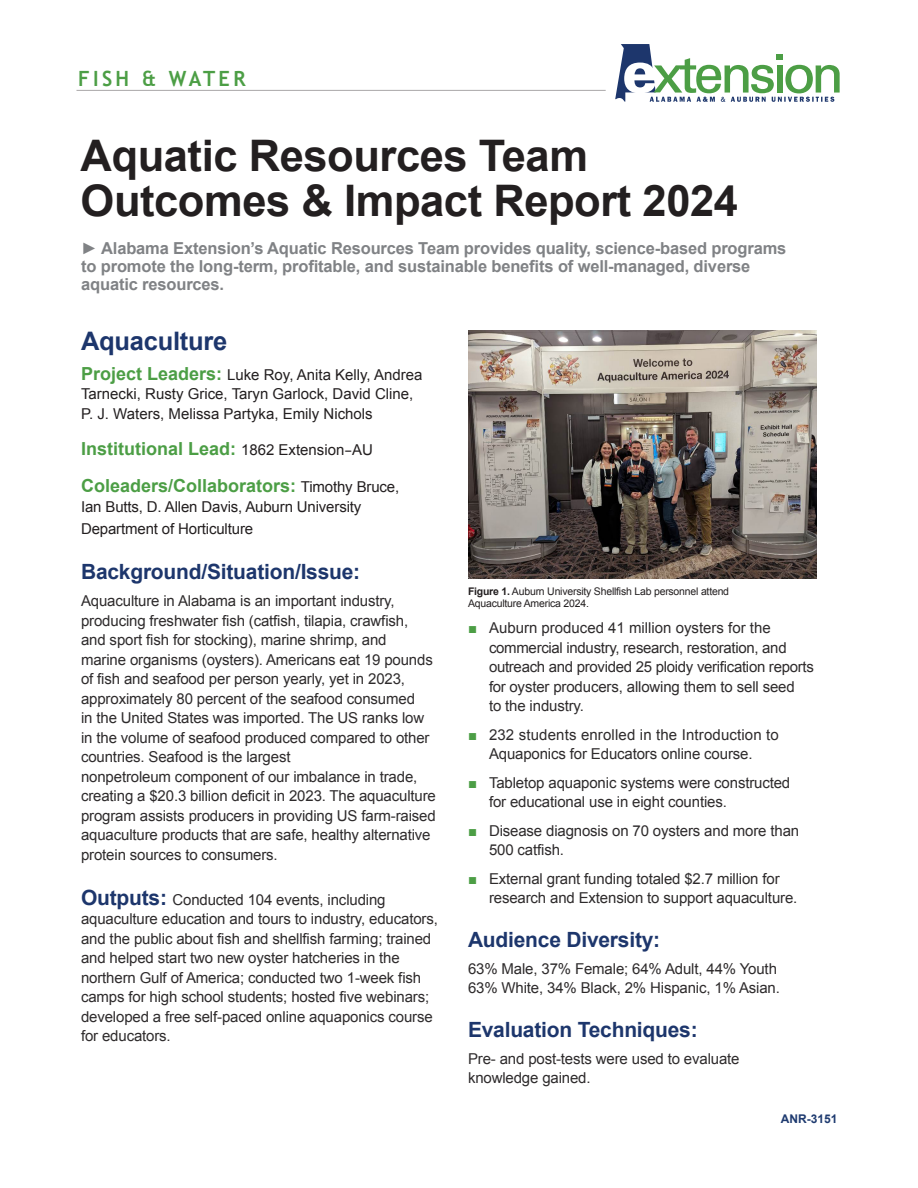
<style>
.page{position:relative;width:918px;height:1188px;background:#fff}
.page>*{position:absolute;margin:0;border:0;box-sizing:border-box;transform-origin:0 0}
.t1{font:700 43.5px/45px "Arial";letter-spacing:-.01em;color:#231f20}
.t2{font:700 25.5px "Arial";letter-spacing:-.01em;color:#1d366c}
.t3{font:700 21px "Arial";letter-spacing:-.01em;color:#1d366c}
.t4{font:700 21px "Trebuchet MS";letter-spacing:.17em;color:#4c9e45;scale:.95 1}
.t5{font:700 18px/37.5px "Arial";color:#4c9e45}
.t6{font:700 16.5px/18px "Arial";letter-spacing:-.01em;color:#808285}
.t7{font:15px/19.5px "Arial";letter-spacing:-.01em;color:#2e2b2c}
.t8{font:15px/19.5px "Arial";color:#231f20}
.t9{font:15px/19.5px "Arial";letter-spacing:.01em;color:#2e2b2c;text-align:center}
.t10{font:700 12px "Arial";color:#1f3b70}
.t11{font:10.5px/12px "Arial";letter-spacing:-.02em;color:#231f20}
.s1{font-weight:700;font-size:18px;color:#4c9e45}
.s2{font-weight:400;font-size:15px;color:#231f20}
.s3{font-family:"Acumin Variable Concept";font-weight:400;font-size:15px;color:#231f20}
.s4{font-weight:700;font-size:21px;color:#1d366c}
.s5{font-weight:700}
.s6{color:#4c9e45}
</style>
<div class="page">
<svg style="left:615px;top:44px;width:225px;height:58px"></svg>
<hr style="left:76px;top:90px;width:530px;height:1px;background:#231f20">
<img style="left:468px;top:331px;width:349px;height:248px">
<h3 class="t4" style="left:78px;top:65px;width:178px">FISH &amp; WATER</h3>
<h1 class="t1" style="left:81px;top:135px;width:659px">Aquatic Resources Team<br>Outcomes &amp; Impact Report 2024</h1>
<p class="t6" style="left:81px;top:240px;width:707px">► Alabama Extension’s Aquatic Resources Team provides quality, science-based programs to promote the long-term, profitable, and sustainable benefits of well-managed, diverse aquatic resources.</p>
<h2 class="t2" style="left:81px;top:324px;width:148px">Aquaculture</h2>
<p class="t8" style="left:81px;top:365px;width:343px"><span class="s1">Project Leaders:</span> Luke Roy, Anita Kelly, Andrea<br>Tarnecki, Rusty Grice, Taryn Garlock, David Cline,<br>P. J. Waters, Melissa Partyka, Emily Nichols</p>
<p class="t5" style="left:81px;top:430px;width:320px">Institutional Lead: <span class="s2">1862 Extension</span><span class="s3">–</span><span class="s2">AU<br></span>Coleaders/Collaborators: <span class="s2">Timothy Bruce,</span></p>
<p class="t8" style="left:81px;top:495px;width:282px;line-height:22.5px">Ian Butts, D. Allen Davis, Auburn University<br>Department of Horticulture</p>
<h3 class="t3" style="left:81px;top:558px;width:281px">Background/Situation/Issue:</h3>
<p class="t7" style="left:81px;top:591px;width:356px">Aquaculture in Alabama is an important industry, producing freshwater fish (catfish, tilapia, crawfish, and sport fish for stocking), marine shrimp, and<br>marine organisms (oysters). Americans eat 19 pounds of fish and seafood per person yearly, yet in 2023, approximately 80 percent of the seafood consumed<br>in the United States was imported. The US ranks low in the volume of seafood produced compared to other countries. Seafood is the largest<br>nonpetroleum component of our imbalance in trade, creating a $20.3 billion deficit in 2023. The aquaculture program assists producers in providing US farm-raised aquaculture products that are safe, healthy alternative protein sources to consumers.</p>
<p class="t7" style="left:81px;top:890px;width:358px"><span class="s4">Outputs:</span> Conducted 104 events, including aquaculture education and tours to industry, educators, and the public about fish and shellfish farming; trained and helped start two new oyster hatcheries in the northern Gulf of America; conducted two 1-week fish camps for high school students; hosted five webinars; developed a free self-paced online aquaponics course for educators.</p>
<p class="t11" style="left:468px;top:585px;width:263px"><span class="s5">Figure 1.</span> Auburn University Shellfish Lab personnel attend<br>Aquaculture America 2024.</p>
<p class="t7" style="left:489px;top:619px;width:326px;text-indent:-21px"><span class="s6">■</span> Auburn produced 41 million oysters for the commercial industry, research, restoration, and outreach and provided 25 ploidy verification reports for oyster producers, allowing them to sell seed<br>to the industry.</p>
<p class="t9" style="left:468px;top:725px;width:312px"><span class="s6">■</span> 232 students enrolled in the Introduction to<br>Aquaponics for Educators online course.</p>
<p class="t7" style="left:489px;top:773px;width:303px;text-indent:-21px"><span class="s6">■</span> Tabletop aquaponic systems were constructed for educational use in eight counties.</p>
<p class="t7" style="left:489px;top:821px;width:312px;text-indent:-21px"><span class="s6">■</span> Disease diagnosis on 70 oysters and more than<br>500 catfish.</p>
<p class="t7" style="left:489px;top:869px;width:310px;text-indent:-21px"><span class="s6">■</span> External grant funding totaled $2.7 million for research and Extension to support aquaculture.</p>
<h3 class="t3" style="left:468px;top:926px;width:194px">Audience Diversity:</h3>
<p class="t7" style="left:468px;top:959px;width:314px">63% Male, 37% Female; 64% Adult, 44% Youth<br>63% White, 34% Black, 2% Hispanic, 1% Asian.</p>
<h3 class="t3" style="left:468px;top:1016px;width:231px">Evaluation Techniques:</h3>
<p class="t7" style="left:468px;top:1049px;width:273px">Pre- and post-tests were used to evaluate knowledge gained.</p>
<p class="t10" style="left:781px;top:1111px;width:58px">ANR-3151</p>
</div>
